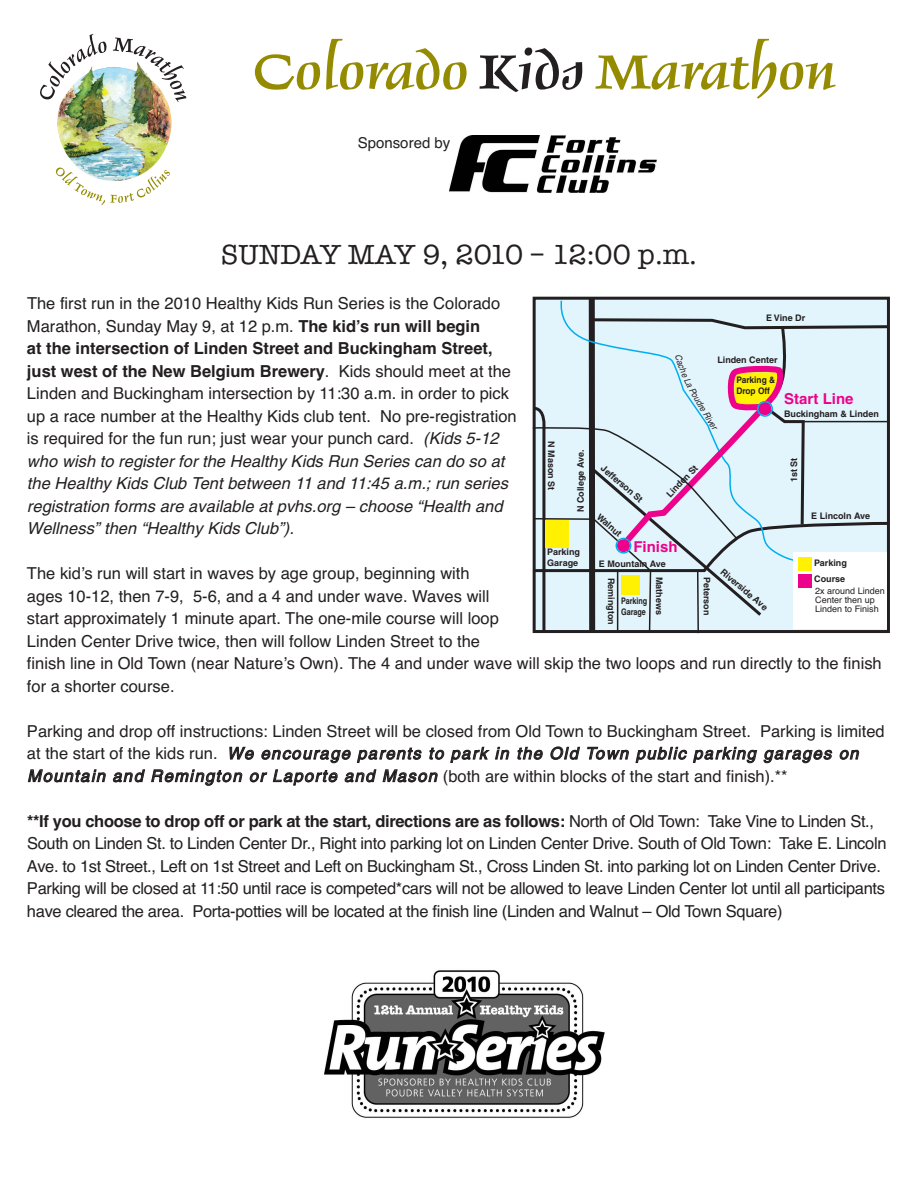
<style>
.page{position:relative;width:918px;height:1188px;background:#fff}
.page>*{position:absolute;margin:0;border:0;box-sizing:border-box;transform-origin:0 0}
.t1{font:64.5px "Delphin II";letter-spacing:-.01em;color:#948b00;scale:1.1 1}
.t2{font:28.5px "American Typewriter";letter-spacing:-.015em;color:#231f20}
.t3{font:16.5px/22.5px "Helvetica";color:#231f20}
.t4{font:16.5px/22.5px "Helvetica";letter-spacing:-.02em;color:#231f20}
.t5{font:italic 16.5px/22.5px "Helvetica";letter-spacing:.005em;color:#231f20}
.t6{font:16.5px/22.5px "Helvetica Bold TT";color:#231f20}
.t7{font:16.5px "Helvetica Bold TT";letter-spacing:-.02em;color:#231f20}
.t8{font:700 15px "Helvetica";color:#ed028c}
.t9{font:15px "Helvetica";color:#231f20}
.t10{font:700 9px/10.8px "Helvetica";color:#231f20}
.t11{font:9px/9px "Helvetica";color:#231f20}
.t12{font:700 9px/10.8px "Helvetica";color:#231f20;scale:.93 1}
.t13{font:700 9px/10.8px "Helvetica";color:#231f20;scale:.8 1}
.s1{color:#231f20}
.s2{font-family:"Helvetica Bold TT"}
.s3{font-family:"Helvetica"}
.s4{font-style:normal}
.s5{font-style:italic}
</style>
<div class="page">
<img style="left:449px;top:135px;width:208px;height:58px">
<img style="left:324px;top:970px;width:281px;height:148px">
<div style="left:589px;top:298px;width:6px;height:333px;background:#231f20"></div>
<svg style="left:556px;top:299px;width:322px;height:18px;background:#d6e7ef"></svg>
<img style="left:57px;top:67px;width:115px;height:100px">
<img style="left:40px;top:34px;width:67px;height:66px">
<img style="left:113px;top:37px;width:73px;height:65px">
<svg style="left:55px;top:167px;width:115px;height:38px"></svg>
<svg style="left:532px;top:317px;width:358px;height:317px;background:#d4dee3"></svg>
<h1 class="t1" style="left:252px;top:39px;width:533px">Colorado <span class="s1">Kids</span>Marathon</h1>
<p class="t9" style="left:358px;top:134px;width:94px">Sponsored by</p>
<h2 class="t2" style="left:221px;top:238px;width:478px">SUNDAY MAY 9, 2010 – 12:00 p.m.</h2>
<p class="t3" style="left:27px;top:292px;width:475px">The first run in the 2010 Healthy Kids Run Series is the Colorado<br>Marathon, Sunday May 9, at 12 p.m. <span class="s2">The kid’s run will begin</span></p>
<p class="t6" style="left:27px;top:337px;width:486px">at the intersection of Linden Street and Buckingham Street, just west of the New Belgium Brewery<span class="s3">. Kids should meet at the</span></p>
<p class="t5" style="left:27px;top:384px;width:491px"><span class="s4">Linden and Buckingham intersection by 11:30 a.m. in order to pick up a race number at the Healthy Kids club tent. No pre-registration is required for the fun run; just wear your punch card.</span> (Kids 5-12 who wish to register for the Healthy Kids Run Series can do so at the Healthy Kids Club Tent between 11 and 11:45 a.m.; run series registration forms are available at pvhs.org – choose “Health and Wellness” then “Healthy Kids Club”).</p>
<p class="t3" style="left:27px;top:562px;width:856px">The kid’s run will start in waves by age group, beginning with<br>ages 10-12, then 7-9, 5-6, and a 4 and under wave. Waves will<br>start approximately 1 minute apart. The one-mile course will loop<br>Linden Center Drive twice, then will follow Linden Street to the<br>finish line in Old Town (near Nature’s Own). The 4 and under wave will skip the two loops and run directly to the finish for a shorter course.</p>
<p class="t3" style="left:27px;top:720px;width:859px">Parking and drop off instructions: Linden Street will be closed from Old Town to Buckingham Street. Parking is limited at the start of the kids run. <span class="s5">We encourage parents to park in the Old Town public parking garages on<br>Mountain and Remington or Laporte and Mason</span> (both are within blocks of the start and finish).**</p>
<p class="t7" style="left:27px;top:811px;width:849px">**If you choose to drop off or park at the start, directions are as follows: <span class="s3">North of Old Town: Take Vine to Linden St.,</span></p>
<p class="t4" style="left:27px;top:832px;width:861px">South on Linden St. to Linden Center Dr., Right into parking lot on Linden Center Drive. South of Old Town: Take E. Lincoln Ave. to 1st Street., Left on 1st Street and Left on Buckingham St., Cross Linden St. into parking lot on Linden Center Drive.<br>Parking will be closed at 11:50 until race is competed*cars will not be allowed to leave Linden Center lot until all participants have cleared the area. Porta-potties will be located at the finish line (Linden and Walnut – Old Town Square)</p>
<p class="t10" style="left:766px;top:313px;width:41px">E Vine Dr</p>
<p class="t10" style="left:717px;top:355px;width:62px">Linden Center</p>
<p class="t12" style="left:736px;top:376px;width:43px">Parking &amp;<br>Drop Off</p>
<p class="t8" style="left:784px;top:393px;width:71px">Start Line</p>
<p class="t10" style="left:784px;top:410px;width:96px">Buckingham &amp; Linden</p>
<p class="t10" style="left:556px;top:441px;width:50px;rotate:90deg">N Mason St</p>
<p class="t10" style="left:576px;top:512px;width:64px;rotate:-90deg">N College Ave.</p>
<p class="t10" style="left:790px;top:482px;width:26px;rotate:-90deg">1st St</p>
<p class="t10" style="left:605px;top:464px;width:53px;rotate:40deg">Jefferson St</p>
<p class="t10" style="left:665px;top:493px;width:42px;rotate:-46deg">Linden St</p>
<p class="t10" style="left:601px;top:512px;width:31px;rotate:40deg">Walnut</p>
<p class="t10" style="left:811px;top:511px;width:61px">E Lincoln Ave</p>
<p class="t8" style="left:634px;top:541px;width:46px">Finish</p>
<p class="t10" style="left:599px;top:559px;width:69px">E Mountain Ave</p>
<p class="t10" style="left:547px;top:548px;width:34px">Parking<br>Garage</p>
<p class="t10" style="left:814px;top:558px;width:34px">Parking</p>
<p class="t11" style="left:815px;top:587px;width:71px">2x around Linden<br>Center then up<br>Linden to Finish</p>
<p class="t10" style="left:725px;top:567px;width:60px;rotate:40deg">Riverside Ave</p>
<p class="t10" style="left:814px;top:575px;width:32px">Course</p>
<p class="t10" style="left:616px;top:578px;width:48px;rotate:90deg">Remington</p>
<p class="t10" style="left:664px;top:577px;width:39px;rotate:90deg">Mathews</p>
<p class="t10" style="left:712px;top:577px;width:40px;rotate:90deg">Peterson</p>
<p class="t13" style="left:621px;top:596px;width:34px">Parking<br>Garage</p>
</div>
